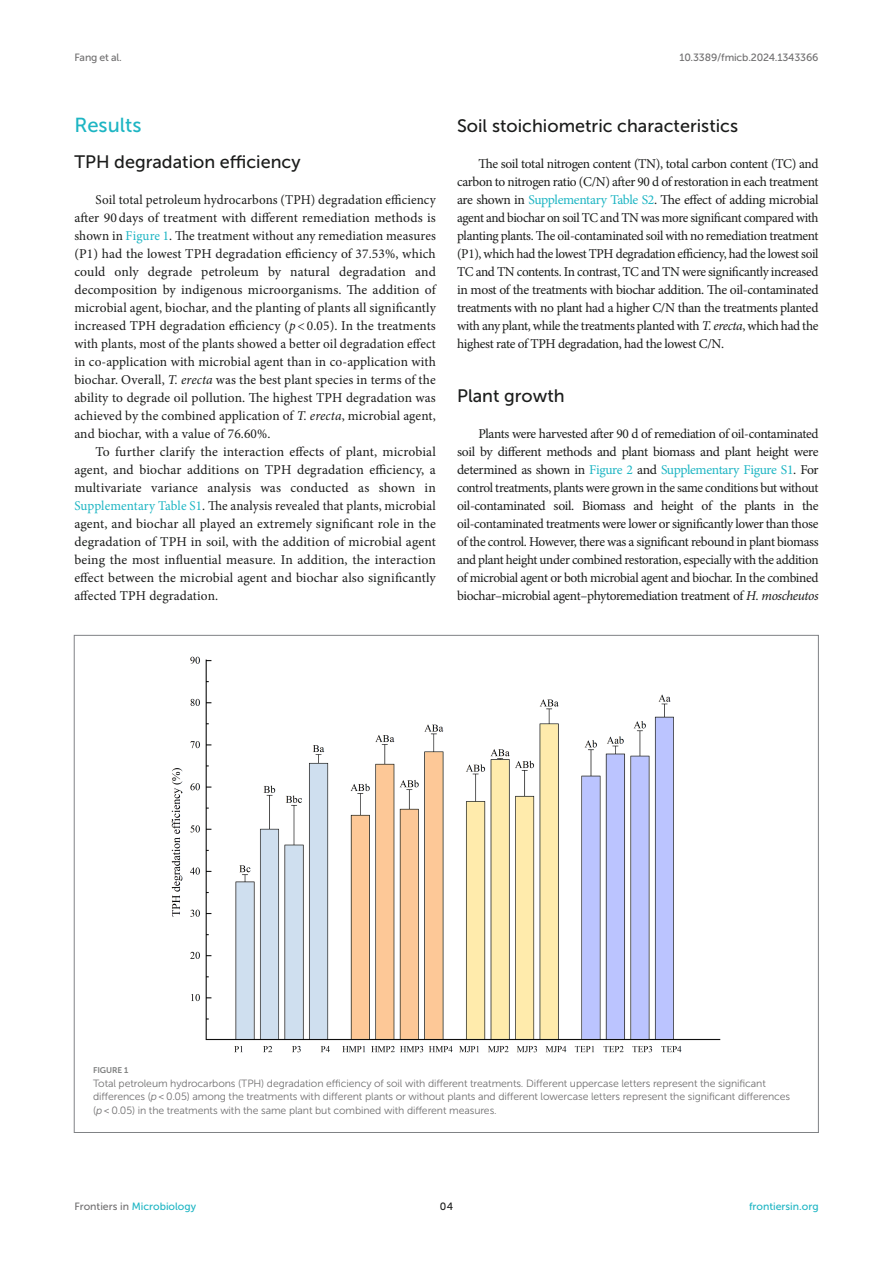
<style>
.page{position:relative;width:893px;height:1263px;background:#fff}
.page>*{position:absolute;margin:0;border:0;box-sizing:border-box;transform-origin:0 0}
.HEAD_1{font:20.25px "Museo Sans 500";color:#1db5c3}
.HEAD_2{font:18px "Museo Sans 500";color:#1b1c1b}
.HEAD_2_after_HEAD_1{font:18px "Museo Sans 500";color:#1b1c1b}
.TEXT_FLUSH{font:13.5px/18px "Minion Pro";letter-spacing:-.025em;color:#1b1c1b;text-align:justify}
.TEXT{font:13.5px/18px "Minion Pro";letter-spacing:.01em;color:#1b1c1b;text-align:justify}
.FIG_LEG{font:10.5px/13.5px "Museo Sans 300";letter-spacing:-.01em;color:#706f70}
.t1{font:10.5px "Museo Sans 500";color:#1db5c3}
.t2{font:10.5px "Museo Sans 500";letter-spacing:-.015em;color:#706f70}
.t3{font:10.5px "Museo Sans 500";color:#1b1c1b}
.FIG_HD{font:8.25px "Museo Sans 700";letter-spacing:-.01em;color:#7e7f7f}
.s1{color:#1db5c3}
.s2{font-style:italic}
.s3{color:#706f70}
</style>
<div class="page">
<img style="left:171px;top:656px;width:550px;height:397px">
<p class="t2" style="left:74px;top:51px;width:49px">Fang et al.</p>
<p class="t2" style="left:679px;top:51px;width:141px">10.3389/fmicb.2024.1343366</p>
<p class="HEAD_1" style="left:74px;top:114px;width:69px">Results</p>
<p class="HEAD_2_after_HEAD_1" style="left:74px;top:152px;width:228px">TPH degradation efficiency</p>
<p class="TEXT_FLUSH" style="left:74px;top:191px;width:363px;text-indent:21px">Soil total petroleum hydrocarbons (TPH) degradation efficiency after 90 days of treatment with different remediation methods is shown in <span class="s1">Figure 1</span>. The treatment without any remediation measures (P1) had the lowest TPH degradation efficiency of 37.53%, which could only degrade petroleum by natural degradation and decomposition by indigenous microorganisms. The addition of microbial agent, biochar, and the planting of plants all significantly increased TPH degradation efficiency (<span class="s2">p</span> &lt; 0.05). In the treatments with plants, most of the plants showed a better oil degradation effect in co-application with microbial agent than in co-application with biochar. Overall, <span class="s2">T. erecta</span> was the best plant species in terms of the ability to degrade oil pollution. The highest TPH degradation was achieved by the combined application of <span class="s2">T. erecta</span>, microbial agent, and biochar, with a value of 76.60%.</p>
<p class="TEXT" style="left:74px;top:443px;width:363px;text-indent:21px">To further clarify the interaction effects of plant, microbial agent, and biochar additions on TPH degradation efficiency, a multivariate variance analysis was conducted as shown in <span class="s1">Supplementary Table S1</span>. The analysis revealed that plants, microbial agent, and biochar all played an extremely significant role in the degradation of TPH in soil, with the addition of microbial agent being the most influential measure. In addition, the interaction effect between the microbial agent and biochar also significantly affected TPH degradation.</p>
<p class="HEAD_2" style="left:457px;top:116px;width:283px">Soil stoichiometric characteristics</p>
<p class="TEXT_FLUSH" style="left:457px;top:155px;width:363px;text-indent:21px">The soil total nitrogen content (TN), total carbon content (TC) and carbon to nitrogen ratio (C/N) after 90 d of restoration in each treatment are shown in <span class="s1">Supplementary Table S2</span>. The effect of adding microbial agent and biochar on soil TC and TN was more significant compared with planting plants. The oil-contaminated soil with no remediation treatment (P1), which had the lowest TPH degradation efficiency, had the lowest soil TC and TN contents. In contrast, TC and TN were significantly increased in most of the treatments with biochar addition. The oil-contaminated treatments with no plant had a higher C/N than the treatments planted with any plant, while the treatments planted with <span class="s2">T. erecta</span>, which had the highest rate of TPH degradation, had the lowest C/N.</p>
<p class="HEAD_2" style="left:457px;top:386px;width:109px">Plant growth</p>
<p class="TEXT_FLUSH" style="left:457px;top:425px;width:363px;text-indent:21px">Plants were harvested after 90 d of remediation of oil-contaminated soil by different methods and plant biomass and plant height were determined as shown in <span class="s1">Figure 2</span> and <span class="s1">Supplementary Figure S1</span>. For control treatments, plants were grown in the same conditions but without oil-contaminated soil. Biomass and height of the plants in the oil-contaminated treatments were lower or significantly lower than those of the control. However, there was a significant rebound in plant biomass and plant height under combined restoration, especially with the addition of microbial agent or both microbial agent and biochar. In the combined biochar–microbial agent–phytoremediation treatment of <span class="s2">H. moscheutos</span></p>
<p class="FIG_HD" style="left:93px;top:1065px;width:37px">FIGURE 1</p>
<p class="FIG_LEG" style="left:93px;top:1076px;width:698px">Total petroleum hydrocarbons (TPH) degradation efficiency of soil with different treatments. Different uppercase letters represent the significant differences (<span class="s2">p</span> &lt; 0.05) among the treatments with different plants or without plants and different lowercase letters represent the significant differences (<span class="s2">p</span> &lt; 0.05) in the treatments with the same plant but combined with different measures.</p>
<p class="t1" style="left:74px;top:1200px;width:123px"><span class="s3">Frontiers in</span> Microbiology</p>
<p class="t3" style="left:440px;top:1200px;width:15px">04</p>
<p class="t1" style="left:749px;top:1200px;width:71px">frontiersin.org</p>
</div>
